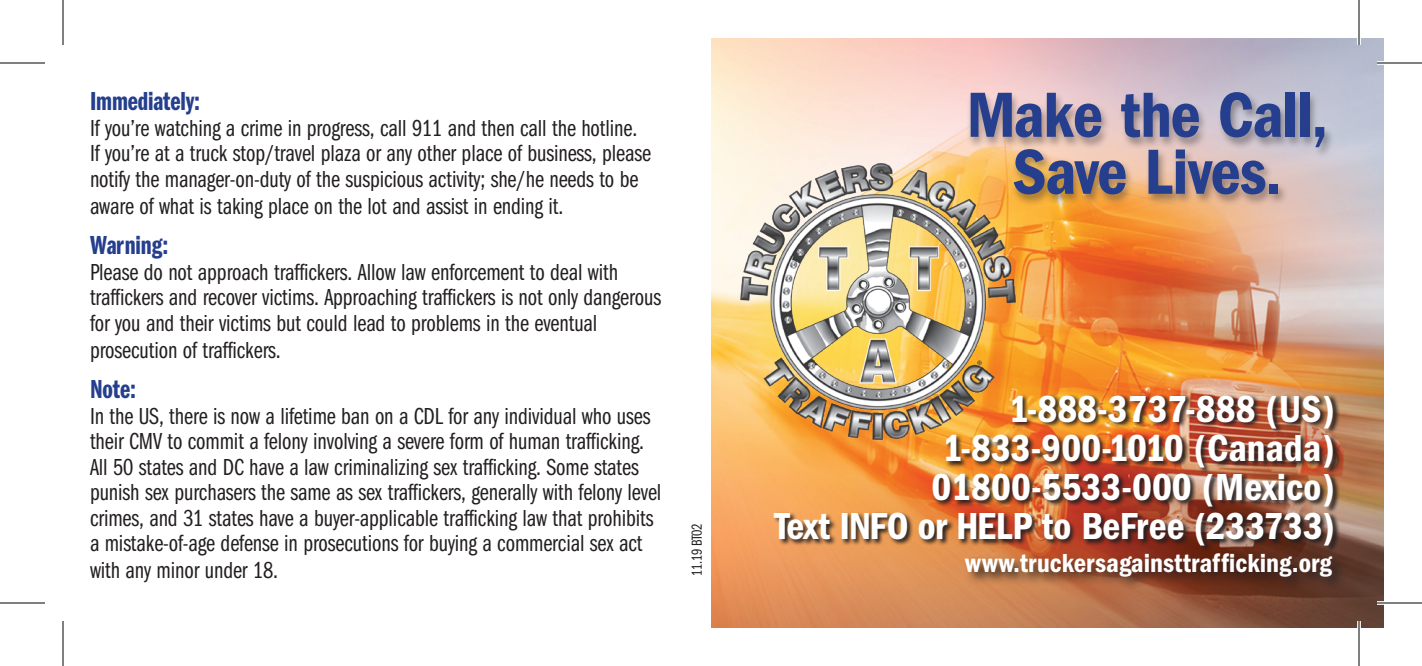
<style>
.page{position:relative;width:1422px;height:666px;background:#fff}
.page>*{position:absolute;margin:0;border:0;box-sizing:border-box;transform-origin:0 0}
.t1{font:600 condensed 66px/57px "Franklin Gothic";letter-spacing:-.02em;color:#253f8e;text-align:center}
.t2{font:600 condensed 39px "Franklin Gothic";color:#fff}
.t3{font:600 condensed 39px "Franklin Gothic";letter-spacing:-.02em;color:#fff}
.t4{font:600 condensed 27px "Franklin Gothic";color:#fff}
.t5{font:27px "Franklin Gothic Demi Cmpr";letter-spacing:-.005em;color:#253f8e}
.t6{font:24px/26.1px "Franklin Gothic Book Cmpr";letter-spacing:-.005em;color:#231f20}
.t7{font:15px "Franklin Gothic Book Cmpr";letter-spacing:-.02em;color:#231f20}
</style>
<div class="page">
<img style="left:711px;top:39px;width:672px;height:588px">
<div style="left:966px;top:91px;width:368px;height:116px;background:#231f20;opacity:.4"></div>
<div style="left:773px;top:393px;width:567px;height:159px;background:#231f20;opacity:.95"></div>
<img style="left:735px;top:161px;width:283px;height:282px">
<div style="left:963px;top:550px;width:385px;height:40px;background:#231f20;opacity:.85"></div>
<hr style="left:1377px;top:61px;width:45px;height:4px;background:#fff">
<svg style="left:1377px;top:601px;width:7px;height:4px"></svg>
<hr style="left:1357px;top:0;width:4px;height:45px;background:#fff">
<svg style="left:1357px;top:621px;width:4px;height:7px"></svg>
<hr style="left:0;top:62px;width:45px;height:2px;background:#000">
<hr style="left:1377px;top:62px;width:45px;height:2px;background:#000">
<hr style="left:0;top:602px;width:45px;height:2px;background:#000">
<hr style="left:1377px;top:602px;width:45px;height:2px;background:#000">
<hr style="left:62px;top:0;width:2px;height:45px;background:#000">
<hr style="left:62px;top:621px;width:2px;height:45px;background:#000">
<hr style="left:1358px;top:0;width:2px;height:45px;background:#000">
<hr style="left:1358px;top:621px;width:2px;height:45px;background:#000">
<p class="t5" style="left:90px;top:86px;width:112px">Immediately:</p>
<p class="t6" style="left:90px;top:115px;width:563px">If you’re watching a crime in progress, call 911 and then call the hotline.<br>If you’re at a truck stop/travel plaza or any other place of business, please notify the manager-on-duty of the suspicious activity; she/he needs to be aware of what is taking place on the lot and assist in ending it.</p>
<p class="t5" style="left:90px;top:230px;width:80px">Warning:</p>
<p class="t6" style="left:90px;top:259px;width:573px">Please do not approach traffickers. Allow law enforcement to deal with traffickers and recover victims. Approaching traffickers is not only dangerous for you and their victims but could lead to problems in the eventual prosecution of traffickers.</p>
<p class="t5" style="left:90px;top:374px;width:47px">Note:</p>
<p class="t6" style="left:90px;top:403px;width:573px">In the US, there is now a lifetime ban on a CDL for any individual who uses their CMV to commit a felony involving a severe form of human trafficking.<br>All 50 states and DC have a law criminalizing sex trafficking. Some states punish sex purchasers the same as sex traffickers, generally with felony level crimes, and 31 states have a buyer-applicable trafficking law that prohibits a mistake-of-age defense in prosecutions for buying a commercial sex act with any minor under 18.</p>
<p class="t7" style="left:689px;top:576px;width:54px;rotate:-90deg">11.19 BT02</p>
<p class="t1" style="left:967px;top:87px;width:363px">Make the Call,<br>Save Lives.</p>
<p class="t2" style="left:1009px;top:387px;width:327px">1-888-3737-888 (US)</p>
<p class="t2" style="left:943px;top:426px;width:393px">1-833-900-1010 (Canada)</p>
<p class="t2" style="left:931px;top:465px;width:405px">01800-5533-000 (Mexico)</p>
<p class="t3" style="left:775px;top:504px;width:562px">Text INFO or HELP to BeFree (233733)</p>
<p class="t4" style="left:965px;top:547px;width:368px">www.truckersagainsttrafficking.org</p>
</div>
